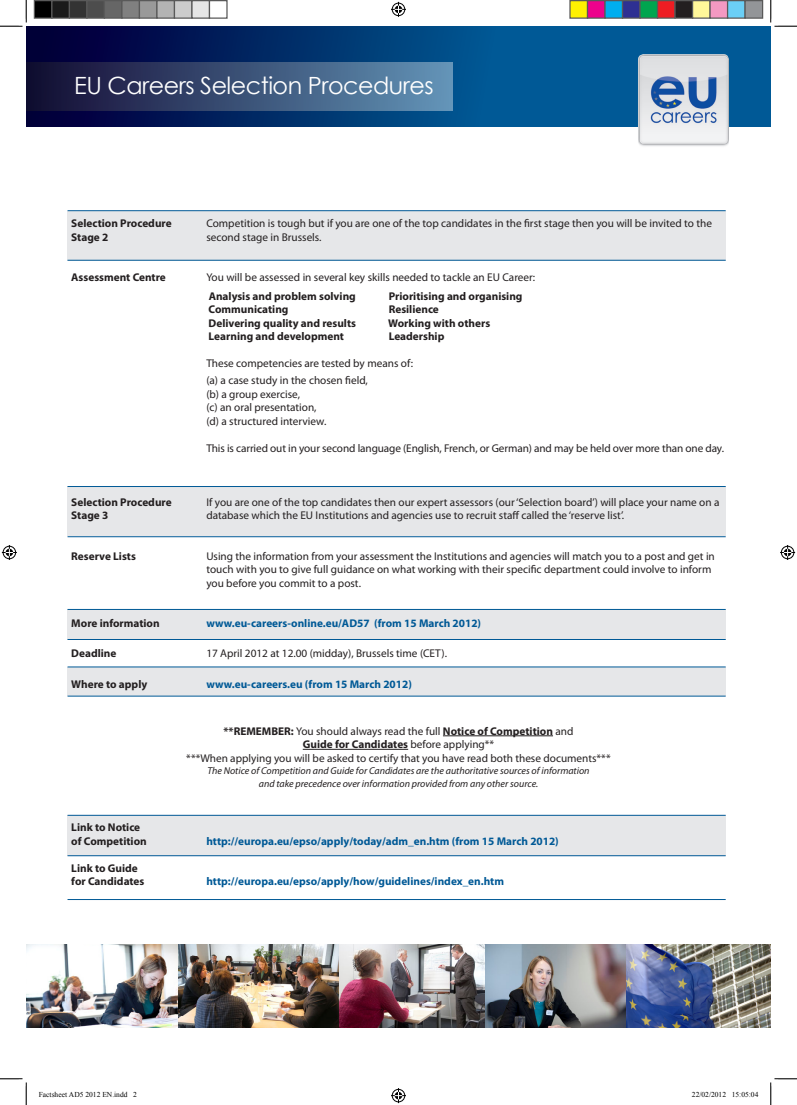
<style>
.page{position:relative;width:797px;height:1105px;background:#fff}
.page>*{position:absolute;margin:0;border:0;box-sizing:border-box;transform-origin:0 0}
.titre{font:23.75px "Century Gothic";letter-spacing:-.02em;color:#fff}
.t1{font:11.25px/13.5px "Myriad Pro";color:#231f20}
.t2{font:700 11.25px "Myriad Pro";color:#231f20}
.t3{font:700 11.25px "Myriad Pro";color:#005996}
.t4{font:italic 10px/13.5px "Myriad Pro";color:#231f20;text-align:center}
.t5{font:7.5px "Times New Roman";color:#000}
.s1{font-weight:400}
</style>
<div class="page">
<div style="left:68px;top:667px;width:657px;height:29px;background:#e6e7e9"></div>
<div style="left:68px;top:609px;width:657px;height:31px;background:#e6e7e9"></div>
<div style="left:68px;top:486px;width:657px;height:50px;background:#e6e7e9"></div>
<div style="left:68px;top:815px;width:657px;height:40px;background:#e6e7e9"></div>
<div style="left:68px;top:211px;width:657px;height:50px;background:#e6e7e9"></div>
<hr style="left:443px;top:735px;width:110px;height:1px;background:#231f20">
<hr style="left:303px;top:749px;width:105px;height:1px;background:#231f20">
<svg style="left:26px;top:26px;width:744px;height:100px;background:#003f7c"></svg>
<div style="left:26px;top:62px;width:426px;height:48px;background:linear-gradient(to right,#120b32,#6394b8)"></div>
<img style="left:638px;top:54px;width:91px;height:92px">
<hr style="left:68px;top:210px;width:657px;height:1px;background:#005996">
<hr style="left:68px;top:260px;width:657px;height:1px;background:#005996">
<hr style="left:68px;top:486px;width:657px;height:1px;background:#005996">
<hr style="left:68px;top:536px;width:657px;height:1px;background:#005996">
<hr style="left:68px;top:609px;width:657px;height:1px;background:#005996">
<hr style="left:68px;top:639px;width:657px;height:1px;background:#005996">
<hr style="left:68px;top:667px;width:657px;height:1px;background:#005996">
<hr style="left:68px;top:696px;width:657px;height:1px;background:#005996">
<hr style="left:68px;top:815px;width:657px;height:1px;background:#005996">
<hr style="left:68px;top:855px;width:657px;height:1px;background:#005996">
<hr style="left:68px;top:899px;width:657px;height:1px;background:#005996">
<img style="left:26px;top:944px;width:152px;height:84px">
<img style="left:338px;top:944px;width:147px;height:84px">
<img style="left:178px;top:944px;width:160px;height:84px">
<img style="left:485px;top:944px;width:285px;height:84px">
<svg style="left:0;top:0;width:27px;height:27px"></svg>
<svg style="left:0;top:1078px;width:27px;height:27px"></svg>
<svg style="left:770px;top:0;width:27px;height:27px"></svg>
<svg style="left:770px;top:1078px;width:27px;height:27px"></svg>
<svg style="left:391px;top:2px;width:15px;height:15px"></svg>
<svg style="left:391px;top:1088px;width:15px;height:15px"></svg>
<svg style="left:2px;top:545px;width:15px;height:15px"></svg>
<svg style="left:780px;top:545px;width:15px;height:15px"></svg>
<div style="left:34px;top:1px;width:18px;height:17px;background:#000"></div>
<div style="left:34px;top:0;width:18px;height:19px;border:1px solid #595959"></div>
<div style="left:52px;top:1px;width:17px;height:17px;background:#1a1a1a"></div>
<div style="left:51px;top:0;width:19px;height:19px;border:1px solid #595959"></div>
<div style="left:69px;top:1px;width:18px;height:17px;background:#333"></div>
<div style="left:69px;top:0;width:19px;height:19px;border:1px solid #595959"></div>
<div style="left:87px;top:1px;width:17px;height:17px;background:#4d4d4d"></div>
<div style="left:86px;top:0;width:19px;height:19px;border:1px solid #595959"></div>
<div style="left:104px;top:1px;width:18px;height:17px;background:#666"></div>
<div style="left:104px;top:0;width:18px;height:19px;border:1px solid #595959"></div>
<div style="left:122px;top:1px;width:17px;height:17px;background:#808080"></div>
<div style="left:121px;top:0;width:19px;height:19px;border:1px solid #595959"></div>
<div style="left:139px;top:1px;width:18px;height:17px;background:#999"></div>
<div style="left:139px;top:0;width:19px;height:19px;border:1px solid #595959"></div>
<div style="left:157px;top:1px;width:17px;height:17px;background:#b3b3b3"></div>
<div style="left:156px;top:0;width:19px;height:19px;border:1px solid #595959"></div>
<div style="left:174px;top:1px;width:18px;height:17px;background:#ccc"></div>
<div style="left:174px;top:0;width:18px;height:19px;border:1px solid #595959"></div>
<div style="left:192px;top:1px;width:17px;height:17px;background:#e6e6e6"></div>
<div style="left:191px;top:0;width:19px;height:19px;border:1px solid #595959"></div>
<div style="left:209px;top:0;width:19px;height:19px;border:1px solid #595959"></div>
<div style="left:570px;top:1px;width:17px;height:17px;background:#fff101"></div>
<div style="left:569px;top:0;width:19px;height:19px;border:1px solid #595959"></div>
<div style="left:587px;top:1px;width:18px;height:17px;background:#ed028c"></div>
<div style="left:587px;top:0;width:18px;height:19px;border:1px solid #595959"></div>
<div style="left:605px;top:1px;width:17px;height:17px;background:#00aeef"></div>
<div style="left:604px;top:0;width:19px;height:19px;border:1px solid #595959"></div>
<div style="left:622px;top:1px;width:18px;height:17px;background:#2e3092"></div>
<div style="left:622px;top:0;width:18px;height:19px;border:1px solid #595959"></div>
<div style="left:640px;top:1px;width:17px;height:17px;background:#00a54f"></div>
<div style="left:639px;top:0;width:19px;height:19px;border:1px solid #595959"></div>
<div style="left:657px;top:1px;width:18px;height:17px;background:#ee1d23"></div>
<div style="left:657px;top:0;width:18px;height:19px;border:1px solid #595959"></div>
<div style="left:675px;top:1px;width:17px;height:17px;background:#231f20"></div>
<div style="left:674px;top:0;width:19px;height:19px;border:1px solid #595959"></div>
<div style="left:692px;top:1px;width:18px;height:17px;background:#fff79a"></div>
<div style="left:692px;top:0;width:18px;height:19px;border:1px solid #595959"></div>
<div style="left:710px;top:1px;width:17px;height:17px;background:#f499c2"></div>
<div style="left:709px;top:0;width:19px;height:19px;border:1px solid #595959"></div>
<div style="left:727px;top:1px;width:18px;height:17px;background:#6bcff6"></div>
<div style="left:727px;top:0;width:18px;height:19px;border:1px solid #595959"></div>
<div style="left:745px;top:1px;width:17px;height:17px;background:#939598"></div>
<div style="left:744px;top:0;width:19px;height:19px;border:1px solid #595959"></div>
<p class="titre" style="left:74px;top:69px;width:361px">EU Careers Selection Procedures</p>
<p class="t2" style="left:71px;top:216px;width:102px">Selection Procedure</p>
<p class="t1" style="left:206px;top:216px;width:507px">Competition is tough but if you are one of the top candidates in the first stage then you will be invited to the</p>
<p class="t2" style="left:71px;top:229px;width:39px">Stage 2</p>
<p class="t1" style="left:206px;top:230px;width:117px">second stage in Brussels.</p>
<p class="t2" style="left:71px;top:270px;width:96px">Assessment Centre</p>
<p class="t1" style="left:206px;top:270px;width:330px">You will be assessed in several key skills needed to tackle an EU Career:</p>
<p class="t2" style="left:209px;top:288px;width:149px">Analysis and problem solving</p>
<p class="t2" style="left:389px;top:288px;width:135px">Prioritising and organising</p>
<p class="t2" style="left:209px;top:302px;width:81px">Communicating</p>
<p class="t2" style="left:389px;top:302px;width:52px">Resilience</p>
<p class="t2" style="left:209px;top:315px;width:149px">Delivering quality and results</p>
<p class="t2" style="left:388px;top:315px;width:103px">Working with others</p>
<p class="t2" style="left:209px;top:329px;width:137px">Learning and development</p>
<p class="t2" style="left:389px;top:329px;width:57px">Leadership</p>
<p class="t1" style="left:206px;top:356px;width:208px">These competencies are tested by means of:</p>
<p class="t1" style="left:206px;top:374px;width:163px">(a) a case study in the chosen field,</p>
<p class="t1" style="left:206px;top:387px;width:95px">(b) a group exercise,</p>
<p class="t1" style="left:206px;top:401px;width:112px">(c) an oral presentation,</p>
<p class="t1" style="left:206px;top:414px;width:121px">(d) a structured interview.</p>
<p class="t1" style="left:206px;top:441px;width:519px">This is carried out in your second language (English, French, or German) and may be held over more than one day.</p>
<p class="t2" style="left:71px;top:495px;width:102px">Selection Procedure</p>
<p class="t1" style="left:206px;top:495px;width:514px">If you are one of the top candidates then our expert assessors (our ‘Selection board’) will place your name on a</p>
<p class="t2" style="left:71px;top:508px;width:39px">Stage 3</p>
<p class="t1" style="left:206px;top:509px;width:419px">database which the EU Institutions and agencies use to recruit staff called the ‘reserve list’.</p>
<p class="t2" style="left:71px;top:549px;width:66px">Reserve Lists</p>
<p class="t1" style="left:206px;top:549px;width:510px">Using the information from your assessment the Institutions and agencies will match you to a post and get in touch with you to give full guidance on what working with their specific department could involve to inform you before you commit to a post.</p>
<p class="t2" style="left:71px;top:616px;width:90px">More information</p>
<p class="t3" style="left:206px;top:616px;width:276px">www.eu-careers-online.eu/AD57 (from 15 March 2012)</p>
<p class="t2" style="left:71px;top:646px;width:47px">Deadline</p>
<p class="t1" style="left:206px;top:646px;width:242px">17 April 2012 at 12.00 (midday), Brussels time (CET).</p>
<p class="t2" style="left:71px;top:676px;width:78px">Where to apply</p>
<p class="t3" style="left:206px;top:676px;width:207px">www.eu-careers.eu (from 15 March 2012)</p>
<p class="t2" style="left:223px;top:723px;width:351px">**REMEMBER: <span class="s1">You should always read the full</span> Notice of Competition <span class="s1">and</span></p>
<p class="t2" style="left:303px;top:737px;width:193px">Guide for Candidates <span class="s1">before applying**</span></p>
<p class="t1" style="left:186px;top:751px;width:426px">***When applying you will be asked to certify that you have read both these documents***</p>
<p class="t4" style="left:207px;top:763px;width:384px">The Notice of Competition and Guide for Candidates are the authoritative sources of information and take precedence over information provided from any other source.</p>
<p class="t2" style="left:71px;top:820px;width:70px">Link to Notice</p>
<p class="t2" style="left:71px;top:834px;width:77px">of Competition</p>
<p class="t3" style="left:206px;top:834px;width:354px">http://europa.eu/epso/apply/today/adm_en.htm (from 15 March 2012)</p>
<p class="t2" style="left:71px;top:861px;width:68px">Link to Guide</p>
<p class="t2" style="left:71px;top:874px;width:75px">for Candidates</p>
<p class="t3" style="left:206px;top:874px;width:299px">http://europa.eu/epso/apply/how/guidelines/index_en.htm</p>
<p class="t5" style="left:39px;top:1090px;width:100px">Factsheet AD5 2012 EN.indd 2</p>
<p class="t5" style="left:692px;top:1090px;width:68px">22/02/2012 15:05:04</p>
</div>
